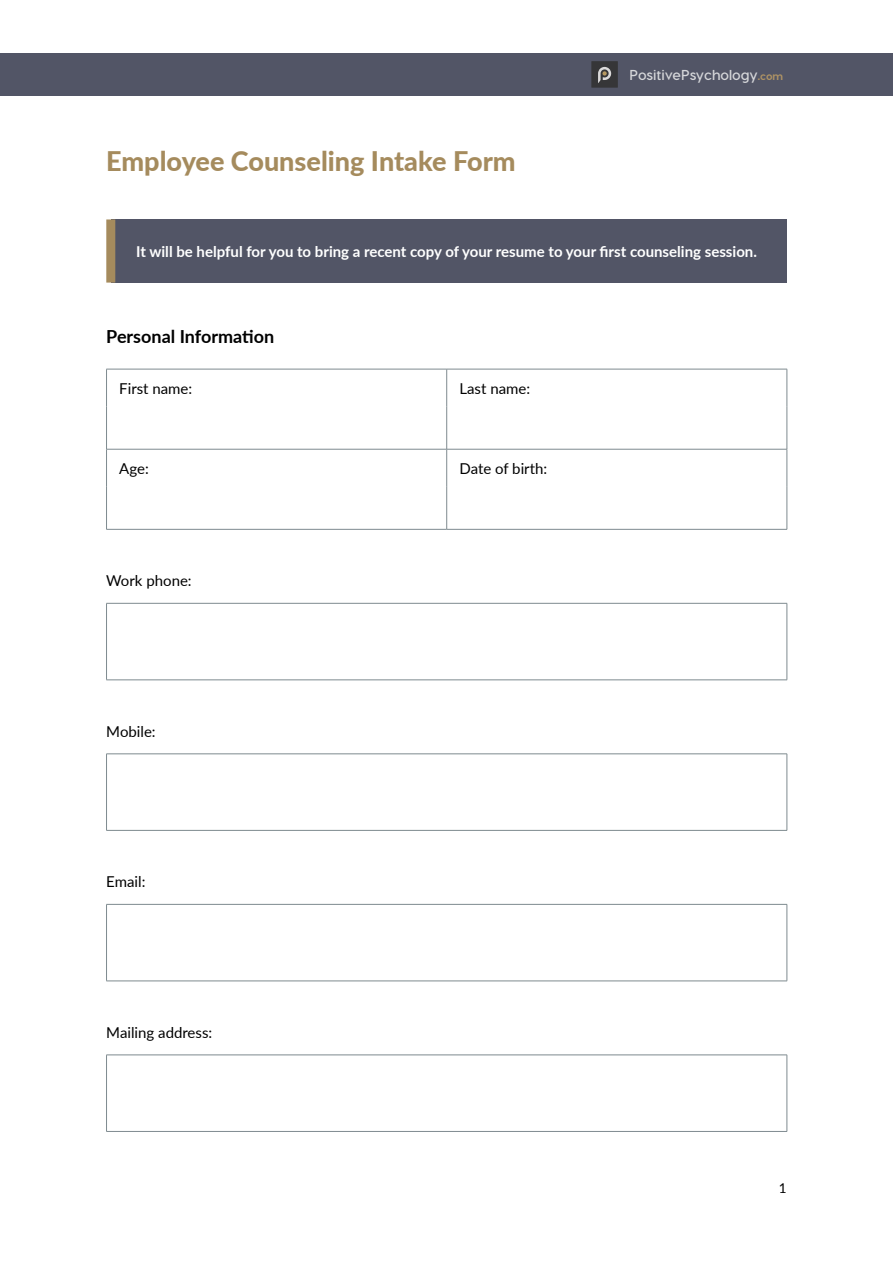
<style>
.page{position:relative;width:893px;height:1263px;background:#fff}
.page>*{position:absolute;margin:0;border:0;box-sizing:border-box;transform-origin:0 0}
.t1{font:800 27px "Lato";color:#a58b5d}
.t2{font:700 18px "Lato";color:#000}
.t3{font:700 15px "Lato";color:#fff}
.t4{font:15px "Lato";color:#000}
.t5{font:700 14.4px "Visby CF";color:#d6d7da}
.t6{font:13.5px "Lato";color:#000}
.s1{font-weight:800;font-size:10.8px;color:#af9364}
</style>
<div class="page">
<div style="left:0;top:53px;width:893px;height:43px;background:#525566"></div>
<div style="left:591px;top:61px;width:27px;height:27px;background:#363638"></div>
<svg style="left:598px;top:67px;width:13px;height:16px"></svg>
<div style="left:111px;top:219px;width:676px;height:64px;background:#525566"></div>
<div style="left:106px;top:219px;width:9px;height:64px;background:#a58b5d"></div>
<hr style="left:446px;top:369px;width:1px;height:38px;background:#7e8a8f">
<hr style="left:446px;top:449px;width:1px;height:38px;background:#7e8a8f">
<hr style="left:446px;top:487px;width:1px;height:42px;background:#7e8a8f">
<hr style="left:106px;top:369px;width:341px;height:1px;background:#7e8a8f">
<hr style="left:106px;top:369px;width:1px;height:38px;background:#7e8a8f">
<hr style="left:447px;top:369px;width:340px;height:1px;background:#7e8a8f">
<hr style="left:787px;top:369px;width:1px;height:38px;background:#7e8a8f">
<hr style="left:106px;top:449px;width:1px;height:38px;background:#7e8a8f">
<hr style="left:787px;top:449px;width:1px;height:38px;background:#7e8a8f">
<hr style="left:106px;top:407px;width:1px;height:42px;background:#7e8a8f">
<hr style="left:106px;top:449px;width:341px;height:1px;background:#7e8a8f">
<hr style="left:446px;top:407px;width:1px;height:42px;background:#7e8a8f">
<hr style="left:787px;top:407px;width:1px;height:42px;background:#7e8a8f">
<hr style="left:447px;top:449px;width:340px;height:1px;background:#7e8a8f">
<hr style="left:106px;top:487px;width:1px;height:42px;background:#7e8a8f">
<hr style="left:787px;top:487px;width:1px;height:42px;background:#7e8a8f">
<hr style="left:106px;top:529px;width:341px;height:1px;background:#7e8a8f">
<hr style="left:447px;top:529px;width:340px;height:1px;background:#7e8a8f">
<hr style="left:106px;top:603px;width:681px;height:1px;background:#7e8a8f">
<hr style="left:106px;top:603px;width:1px;height:77px;background:#7e8a8f">
<hr style="left:787px;top:603px;width:1px;height:77px;background:#7e8a8f">
<hr style="left:106px;top:680px;width:681px;height:1px;background:#7e8a8f">
<hr style="left:106px;top:753px;width:681px;height:1px;background:#7e8a8f">
<hr style="left:106px;top:754px;width:1px;height:76px;background:#7e8a8f">
<hr style="left:787px;top:754px;width:1px;height:76px;background:#7e8a8f">
<hr style="left:106px;top:830px;width:681px;height:1px;background:#7e8a8f">
<hr style="left:106px;top:904px;width:681px;height:1px;background:#7e8a8f">
<hr style="left:106px;top:904px;width:1px;height:77px;background:#7e8a8f">
<hr style="left:787px;top:904px;width:1px;height:77px;background:#7e8a8f">
<hr style="left:106px;top:981px;width:681px;height:1px;background:#7e8a8f">
<hr style="left:106px;top:1055px;width:681px;height:1px;background:#7e8a8f">
<hr style="left:106px;top:1055px;width:1px;height:76px;background:#7e8a8f">
<hr style="left:787px;top:1055px;width:1px;height:76px;background:#7e8a8f">
<hr style="left:106px;top:1131px;width:681px;height:1px;background:#7e8a8f">
<h1 class="t1" style="left:106px;top:141px;width:411px">Employee Counseling Intake Form</h1>
<p class="t5" style="left:629px;top:66px;width:155px">PositivePsychology<span class="s1">.com</span></p>
<p class="t3" style="left:136px;top:241px;width:622px">It will be helpful for you to bring a recent copy of your resume to your first counseling session.</p>
<p class="t2" style="left:106px;top:324px;width:170px">Personal Information</p>
<p class="t4" style="left:119px;top:378px;width:74px">First name:</p>
<p class="t4" style="left:459px;top:378px;width:72px">Last name:</p>
<p class="t4" style="left:119px;top:458px;width:31px">Age:</p>
<p class="t4" style="left:459px;top:458px;width:89px">Date of birth:</p>
<p class="t4" style="left:106px;top:570px;width:87px">Work phone:</p>
<p class="t4" style="left:106px;top:720px;width:51px">Mobile:</p>
<p class="t4" style="left:106px;top:871px;width:41px">Email:</p>
<p class="t4" style="left:106px;top:1021px;width:107px">Mailing address:</p>
<p class="t6" style="left:779px;top:1178px;width:9px">1</p>
</div>
